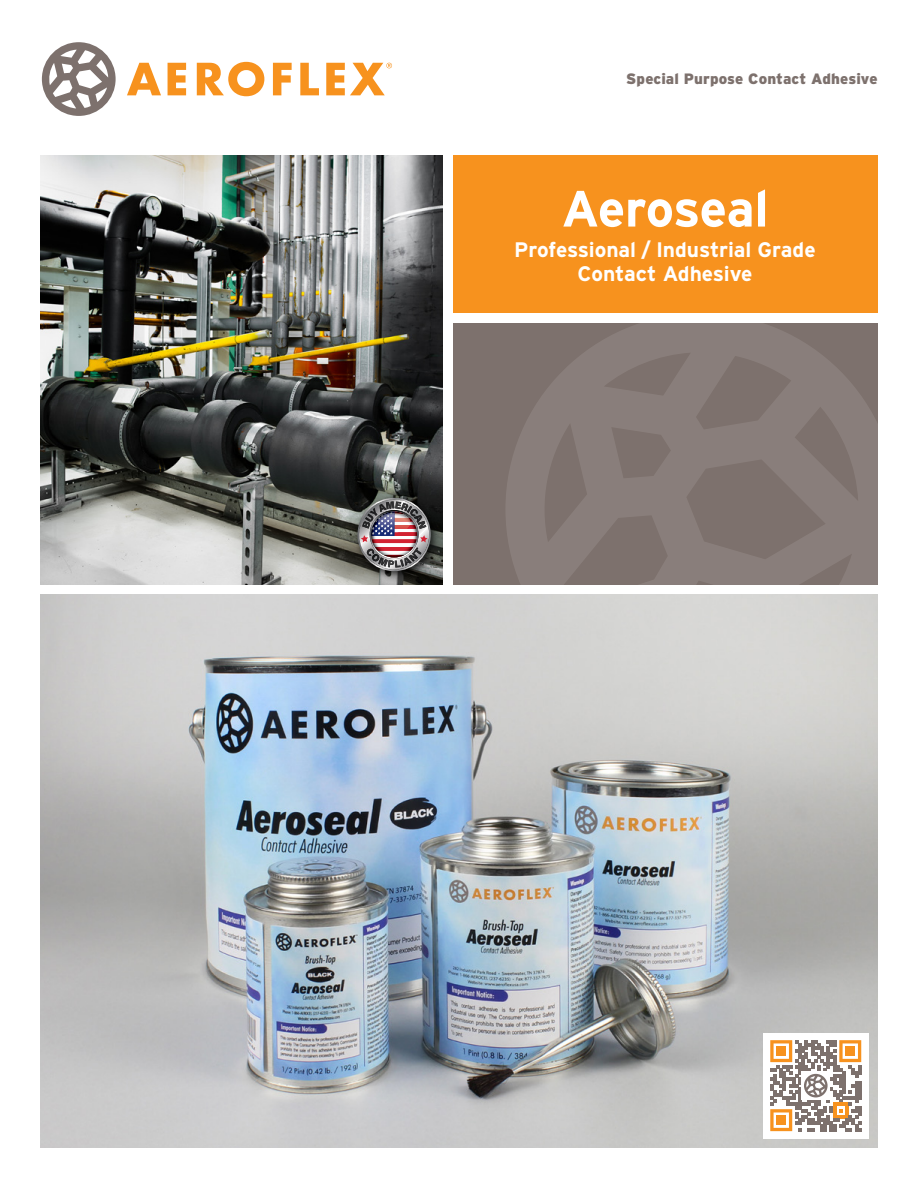
<style>
.page{position:relative;width:918px;height:1188px;background:#fff}
.page>*{position:absolute;margin:0;border:0;box-sizing:border-box;transform-origin:0 0}
.t1{font:700 51px "Interstate";letter-spacing:-.02em;color:#fff}
.t2{font:700 21px/24px "Interstate";letter-spacing:-.01em;color:#fff;text-align:center}
.t3{font:900 15px "Interstate";letter-spacing:.005em;color:#7d716d}
</style>
<div class="page">
<svg style="left:127px;top:63px;width:34px;height:32px"></svg>
<svg style="left:168px;top:63px;width:18px;height:32px"></svg>
<svg style="left:197px;top:62px;width:67px;height:34px"></svg>
<svg style="left:273px;top:63px;width:19px;height:32px"></svg>
<svg style="left:300px;top:63px;width:19px;height:32px"></svg>
<svg style="left:42px;top:42px;width:74px;height:74px"></svg>
<svg style="left:326px;top:63px;width:66px;height:32px"></svg>
<div style="left:453px;top:323px;width:425px;height:261px;background:#7d716d"></div>
<svg style="left:505px;top:323px;width:373px;height:262px;fill:#897e7b"></svg>
<img style="left:40px;top:156px;width:402px;height:428px">
<div style="left:453px;top:156px;width:425px;height:157px;background:#f7921e"></div>
<div style="left:353px;top:493px;width:89px;height:89px;background:#000;opacity:.85"></div>
<img style="left:357px;top:498px;width:74px;height:73px">
<img style="left:40px;top:594px;width:838px;height:554px">
<div style="left:763px;top:1033px;width:106px;height:105px;background:#fff"></div>
<svg style="left:770px;top:1040px;width:91px;height:91px"></svg>
<p class="t3" style="left:626px;top:71px;width:253px">Special Purpose Contact Adhesive</p>
<p class="t1" style="left:561px;top:180px;width:209px">Aeroseal</p>
<p class="t2" style="left:514px;top:237px;width:303px">Professional / Industrial Grade<br>Contact Adhesive</p>
</div>
